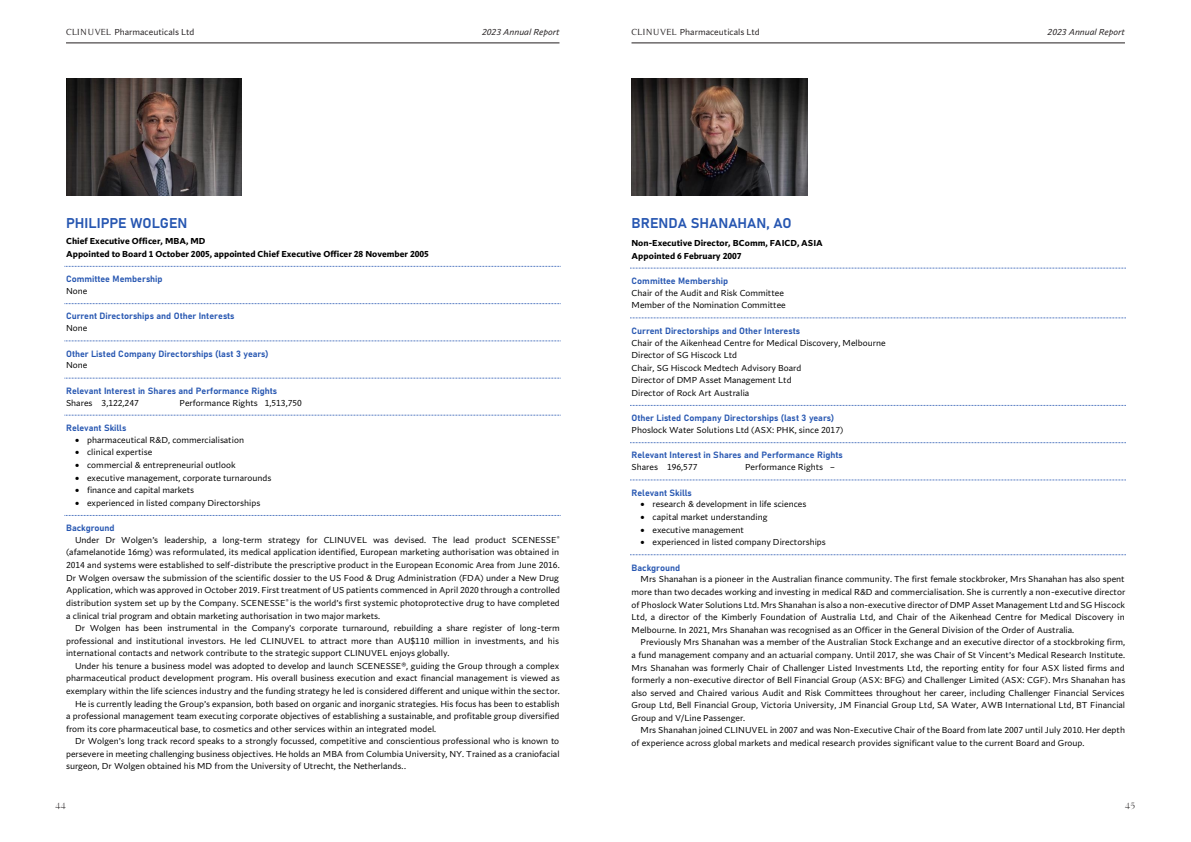
<style>
.page{position:relative;width:1191px;height:842px;background:#fff}
.page>*{position:absolute;margin:0;border:0;box-sizing:border-box;transform-origin:0 0}
.t1{font:700 14px "Grandview";letter-spacing:.005em;color:#2656b1}
.t2{font:9px/12.5px "Seaford";color:#000}
.t3{font:700 9px/12px "Grandview";letter-spacing:-.005em;color:#2656b1}
.t4{font:700 9px/12.5px "Seaford";color:#000}
.t5{font:9px "Seaford";color:#231f20}
.t6{font:italic 9px "Seaford";color:#231f20}
.t7{font:300 9px "Silk Serif";color:#231f20}
.s1{font-family:"Timeless"}
.s2{font-family:"Seaford";font-weight:400;color:#000}
.s3{font-family:"Grandview";font-weight:700;color:#2656b1}
</style>
<div class="page">
<svg style="left:65px;top:266px;width:496px;height:1px"></svg>
<svg style="left:65px;top:303px;width:496px;height:1px"></svg>
<svg style="left:65px;top:340px;width:496px;height:1px"></svg>
<svg style="left:65px;top:378px;width:496px;height:1px"></svg>
<svg style="left:65px;top:415px;width:496px;height:1px"></svg>
<svg style="left:65px;top:515px;width:496px;height:1px"></svg>
<img style="left:66px;top:78px;width:176px;height:117px">
<svg style="left:630px;top:268px;width:496px;height:1px"></svg>
<svg style="left:630px;top:317px;width:496px;height:1px"></svg>
<svg style="left:630px;top:405px;width:496px;height:1px"></svg>
<svg style="left:630px;top:442px;width:496px;height:1px"></svg>
<svg style="left:630px;top:480px;width:496px;height:1px"></svg>
<svg style="left:630px;top:554px;width:496px;height:1px"></svg>
<img style="left:631px;top:78px;width:176px;height:117px">
<hr style="left:66px;top:43px;width:493px;height:1px;background:#231f20">
<hr style="left:631px;top:43px;width:494px;height:1px;background:#231f20">
<p class="t5" style="left:66px;top:27px;width:130px"><span class="s1">CLINUVEL</span> Pharmaceuticals Ltd</p>
<p class="t6" style="left:482px;top:27px;width:79px">2023 Annual Report</p>
<p class="t5" style="left:631px;top:27px;width:130px"><span class="s1">CLINUVEL</span> Pharmaceuticals Ltd</p>
<p class="t6" style="left:1047px;top:27px;width:79px">2023 Annual Report</p>
<p class="t1" style="left:66px;top:212px;width:123px">PHILIPPE WOLGEN</p>
<p class="t4" style="left:66px;top:235px;width:364px">Chief Executive Officer, MBA, MD<br>Appointed to Board 1 October 2005, appointed Chief Executive Officer 28 November 2005</p>
<p class="t3" style="left:66px;top:272px;width:98px">Committee Membership<br><span class="s2">None</span></p>
<p class="t3" style="left:66px;top:310px;width:170px">Current Directorships and Other Interests<br><span class="s2">None</span></p>
<p class="t3" style="left:66px;top:347px;width:204px;line-height:11.7px">Other Listed Company Directorships (last 3 years)<br><span class="s2">None</span></p>
<p class="t3" style="left:66px;top:384px;width:213px;line-height:11.7px">Relevant Interest in Shares and Performance Rights<br><span class="s2">Shares 3,122,247</span></p>
<p class="t2" style="left:180px;top:396px;width:124px">Performance Rights 1,513,750</p>
<p class="t3" style="left:66px;top:421px;width:62px">Relevant Skills</p>
<p class="t2" style="left:75px;top:433px;width:170px">• pharmaceutical R&amp;D, commercialisation</p>
<p class="t2" style="left:75px;top:446px;width:79px">• clinical expertise</p>
<p class="t2" style="left:75px;top:459px;width:162px">• commercial &amp; entrepreneurial outlook</p>
<p class="t2" style="left:75px;top:471px;width:198px">• executive management, corporate turnarounds</p>
<p class="t2" style="left:75px;top:484px;width:121px">• finance and capital markets</p>
<p class="t2" style="left:75px;top:496px;width:187px">• experienced in listed company Directorships</p>
<p class="t3" style="left:66px;top:521px;width:50px">Background</p>
<p class="t2" style="left:75px;top:533px;width:486px">Under Dr Wolgen’s leadership, a long-term strategy for CLINUVEL was devised. The lead product SCENESSE<sup>®</sup></p>
<p class="t2" style="left:66px;top:546px;width:494px">(afamelanotide 16mg) was reformulated, its medical application identified, European marketing authorisation was obtained in</p>
<p class="t2" style="left:66px;top:559px;width:495px">2014 and systems were established to self-distribute the prescriptive product in the European Economic Area from June 2016.</p>
<p class="t2" style="left:66px;top:571px;width:494px">Dr Wolgen oversaw the submission of the scientific dossier to the US Food &amp; Drug Administration (FDA) under a New Drug</p>
<p class="t2" style="left:66px;top:584px;width:495px">Application, which was approved in October 2019. First treatment of US patients commenced in April 2020 through a controlled</p>
<p class="t2" style="left:66px;top:596px;width:495px">distribution system set up by the Company. SCENESSE<sup>®</sup> is the world’s first systemic photoprotective drug to have completed</p>
<p class="t2" style="left:66px;top:609px;width:316px">a clinical trial program and obtain marketing authorisation in two major markets.</p>
<p class="t2" style="left:75px;top:621px;width:486px">Dr Wolgen has been instrumental in the Company’s corporate turnaround, rebuilding a share register of long-term</p>
<p class="t2" style="left:66px;top:634px;width:494px">professional and institutional investors. He led CLINUVEL to attract more than AU$110 million in investments, and his</p>
<p class="t2" style="left:66px;top:647px;width:385px">international contacts and network contribute to the strategic support CLINUVEL enjoys globally.</p>
<p class="t2" style="left:75px;top:659px;width:485px">Under his tenure a business model was adopted to develop and launch SCENESSE®, guiding the Group through a complex</p>
<p class="t2" style="left:66px;top:672px;width:495px">pharmaceutical product development program. His overall business execution and exact financial management is viewed as</p>
<p class="t2" style="left:66px;top:684px;width:495px">exemplary within the life sciences industry and the funding strategy he led is considered different and unique within the sector.</p>
<p class="t2" style="left:75px;top:697px;width:486px">He is currently leading the Group’s expansion, both based on organic and inorganic strategies. His focus has been to establish</p>
<p class="t2" style="left:66px;top:710px;width:495px">a professional management team executing corporate objectives of establishing a sustainable, and profitable group diversified</p>
<p class="t2" style="left:66px;top:722px;width:372px">from its core pharmaceutical base, to cosmetics and other services within an integrated model.</p>
<p class="t2" style="left:75px;top:735px;width:485px">Dr Wolgen’s long track record speaks to a strongly focussed, competitive and conscientious professional who is known to</p>
<p class="t2" style="left:66px;top:747px;width:495px">persevere in meeting challenging business objectives. He holds an MBA from Columbia University, NY. Trained as a craniofacial</p>
<p class="t2" style="left:66px;top:760px;width:341px">surgeon, Dr Wolgen obtained his MD from the University of Utrecht, the Netherlands..</p>
<p class="t1" style="left:631px;top:212px;width:162px">BRENDA SHANAHAN, AO</p>
<p class="t4" style="left:631px;top:236px;width:193px;line-height:12.8px">Non-Executive Director, BComm, FAICD, ASIA<br>Appointed 6 February 2007</p>
<p class="t2" style="left:631px;top:275px;width:154px;line-height:11.7px"><span class="s3">Committee Membership<br></span>Chair of the Audit and Risk Committee</p>
<p class="t2" style="left:631px;top:299px;width:156px">Member of the Nomination Committee</p>
<p class="t2" style="left:631px;top:324px;width:256px"><span class="s3">Current Directorships and Other Interests<br></span>Chair of the Aikenhead Centre for Medical Discovery, Melbourne Director of SG Hiscock Ltd<br>Chair, SG Hiscock Medtech Advisory Board<br>Director of DMP Asset Management Ltd<br>Director of Rock Art Australia</p>
<p class="t2" style="left:631px;top:412px;width:213px;line-height:11.7px"><span class="s3">Other Listed Company Directorships (last 3 years)<br></span>Phoslock Water Solutions Ltd (ASX: PHK, since 2017)</p>
<p class="t3" style="left:631px;top:449px;width:213px">Relevant Interest in Shares and Performance Rights<br><span class="s2">Shares 196,577</span></p>
<p class="t2" style="left:745px;top:461px;width:91px">Performance Rights –</p>
<p class="t3" style="left:631px;top:486px;width:62px">Relevant Skills</p>
<p class="t2" style="left:640px;top:498px;width:167px">• research &amp; development in life sciences</p>
<p class="t2" style="left:640px;top:510px;width:128px">• capital market understanding</p>
<p class="t2" style="left:640px;top:523px;width:105px">• executive management</p>
<p class="t2" style="left:640px;top:536px;width:187px">• experienced in listed company Directorships</p>
<p class="t3" style="left:631px;top:561px;width:50px">Background</p>
<p class="t2" style="left:640px;top:573px;width:485px">Mrs Shanahan is a pioneer in the Australian finance community. The first female stockbroker, Mrs Shanahan has also spent</p>
<p class="t2" style="left:631px;top:585px;width:495px">more than two decades working and investing in medical R&amp;D and commercialisation. She is currently a non-executive director</p>
<p class="t2" style="left:631px;top:598px;width:495px">of Phoslock Water Solutions Ltd. Mrs Shanahan is also a non-executive director of DMP Asset Management Ltd and SG Hiscock</p>
<p class="t2" style="left:631px;top:610px;width:495px">Ltd, a director of the Kimberly Foundation of Australia Ltd, and Chair of the Aikenhead Centre for Medical Discovery in</p>
<p class="t2" style="left:631px;top:623px;width:444px">Melbourne. In 2021, Mrs Shanahan was recognised as an Officer in the General Division of the Order of Australia.</p>
<p class="t2" style="left:640px;top:636px;width:486px">Previously Mrs Shanahan was a member of the Australian Stock Exchange and an executive director of a stockbroking firm,</p>
<p class="t2" style="left:631px;top:648px;width:495px">a fund management company and an actuarial company. Until 2017, she was Chair of St Vincent’s Medical Research Institute.</p>
<p class="t2" style="left:631px;top:661px;width:494px">Mrs Shanahan was formerly Chair of Challenger Listed Investments Ltd, the reporting entity for four ASX listed firms and</p>
<p class="t2" style="left:631px;top:674px;width:495px">formerly a non-executive director of Bell Financial Group (ASX: BFG) and Challenger Limited (ASX: CGF). Mrs Shanahan has</p>
<p class="t2" style="left:631px;top:686px;width:494px">also served and Chaired various Audit and Risk Committees throughout her career, including Challenger Financial Services</p>
<p class="t2" style="left:631px;top:699px;width:495px">Group Ltd, Bell Financial Group, Victoria University, JM Financial Group Ltd, SA Water, AWB International Ltd, BT Financial</p>
<p class="t2" style="left:631px;top:711px;width:115px">Group and V/Line Passenger.</p>
<p class="t2" style="left:640px;top:724px;width:486px">Mrs Shanahan joined CLINUVEL in 2007 and was Non-Executive Chair of the Board from late 2007 until July 2010. Her depth</p>
<p class="t2" style="left:631px;top:736px;width:454px">of experience across global markets and medical research provides significant value to the current Board and Group.</p>
<p class="t7" style="left:55px;top:801px;width:12px">44</p>
<p class="t7" style="left:1125px;top:800px;width:12px">45</p>
</div>
